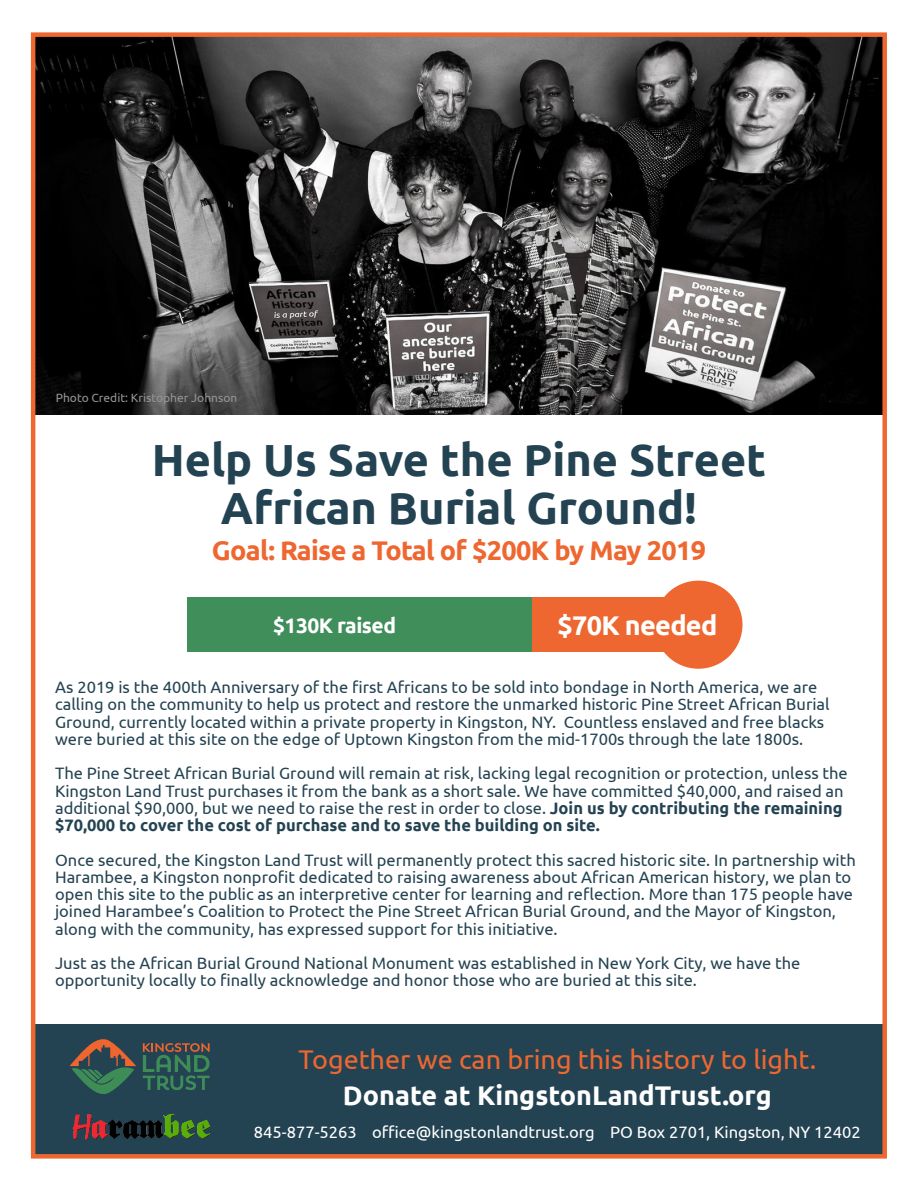
<style>
.page{position:relative;width:918px;height:1188px;background:#fff}
.page>*{position:absolute;margin:0;border:0;box-sizing:border-box;transform-origin:0 0}
.t1{font:700 45px "Ubuntu";color:#244352}
.t2{font:27px "Ubuntu";color:#ee6730}
.t3{font:700 27px "Ubuntu";letter-spacing:-.025em;color:#ee6730}
.t4{font:700 27px "Ubuntu";color:#fff}
.t5{font:700 27px "Ubuntu";letter-spacing:-.025em;color:#fff}
.t6{font:700 21px "Ubuntu";letter-spacing:-.025em;color:#fff}
.t7{font:16.5px/17.2px "Ubuntu";color:#244352}
.t8{font:16.5px "Ubuntu";color:#fff}
.t9{font:12px "Ubuntu";color:#939598}
.s1{font-weight:700}
</style>
<div class="page">
<img style="left:36px;top:37px;width:846px;height:377px">
<div style="left:32px;top:1024px;width:853px;height:131px;background:#244352"></div>
<div style="left:308px;top:597px;width:377px;height:55px;background:#ee6730"></div>
<div style="left:187px;top:597px;width:344px;height:55px;background:#408e5a"></div>
<div style="left:654px;top:581px;width:88px;height:88px;background:#ee6730;border-radius:50%"></div>
<svg style="left:143px;top:1043px;width:67px;height:47px"></svg>
<svg style="left:70px;top:1039px;width:66px;height:55px"></svg>
<img style="left:72px;top:1113px;width:139px;height:27px">
<div style="left:31px;top:32px;width:856px;height:1127px;border:4px solid #ee6730"></div>
<p class="t9" style="left:56px;top:391px;width:183px">Photo Credit: Kristopher Johnson</p>
<p class="t1" style="left:152px;top:432px;width:616px">Help Us Save the Pine Street</p>
<p class="t1" style="left:221px;top:480px;width:478px">African Burial Ground!</p>
<p class="t3" style="left:212px;top:534px;width:496px">Goal: Raise a Total of $200K by May 2019</p>
<p class="t6" style="left:273px;top:613px;width:124px">$130K raised</p>
<p class="t5" style="left:557px;top:609px;width:162px">$70K needed</p>
<p class="t7" style="left:55px;top:678px;width:776px">As 2019 is the 400th Anniversary of the first Africans to be sold into bondage in North America, we are calling on the community to help us protect and restore the unmarked historic Pine Street African Burial Ground, currently located within a private property in Kingston, NY. Countless enslaved and free blacks were buried at this site on the edge of Uptown Kingston from the mid-1700s through the late 1800s.</p>
<p class="t7" style="left:55px;top:764px;width:794px">The Pine Street African Burial Ground will remain at risk, lacking legal recognition or protection, unless the Kingston Land Trust purchases it from the bank as a short sale. We have committed $40,000, and raised an additional $90,000, but we need to raise the rest in order to close. <span class="s1">Join us by contributing the remaining $70,000 to cover the cost of purchase and to save the building on site.</span></p>
<p class="t7" style="left:55px;top:851px;width:802px">Once secured, the Kingston Land Trust will permanently protect this sacred historic site. In partnership with Harambee, a Kingston nonprofit dedicated to raising awareness about African American history, we plan to open this site to the public as an interpretive center for learning and reflection. More than 175 people have joined Harambee’s Coalition to Protect the Pine Street African Burial Ground, and the Mayor of Kingston, along with the community, has expressed support for this initiative.</p>
<p class="t7" style="left:55px;top:954px;width:747px">Just as the African Burial Ground National Monument was established in New York City, we have the</p>
<p class="t7" style="left:55px;top:971px;width:643px">opportunity locally to finally acknowledge and honor those who are buried at this site.</p>
<p class="t2" style="left:298px;top:1043px;width:519px">Together we can bring this history to light.</p>
<p class="t4" style="left:343px;top:1079px;width:430px">Donate at KingstonLandTrust.org</p>
<p class="t8" style="left:254px;top:1122px;width:608px">845-877-5263 office@kingstonlandtrust.org PO Box 2701, Kingston, NY 12402</p>
</div>
